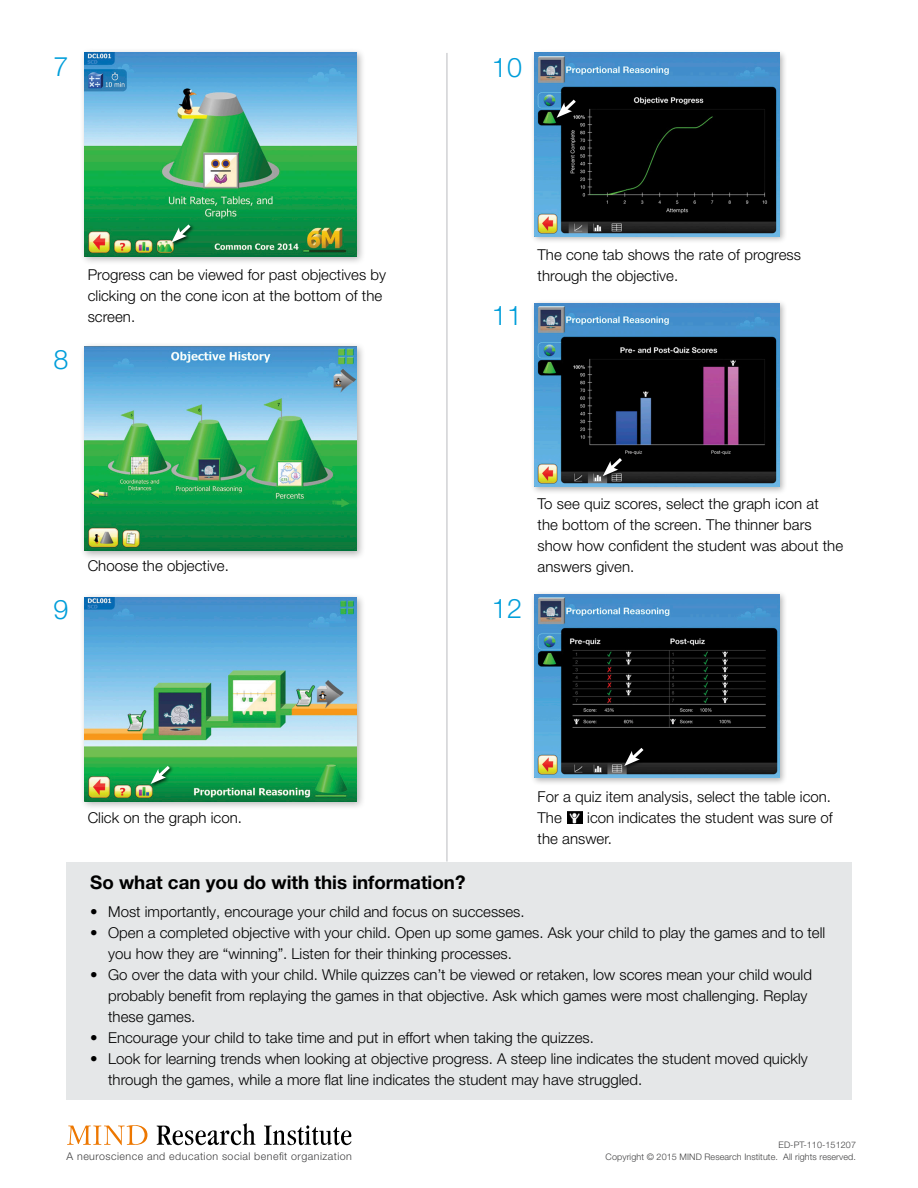
<style>
.page{position:relative;width:918px;height:1188px;background:#fff}
.page>*{position:absolute;margin:0;border:0;box-sizing:border-box;transform-origin:0 0}
.Screenshot_Label{font:300 27px "Helvetica Neue LT Pro";color:#009eda}
.t1{font:700 18.75px "Helvetica Neue LT Pro";color:#000}
.HN_Light_10_14{font:300 15px/21px "Helvetica Neue LT Pro";color:#000}
.t2{font:300 10.65px "Helvetica Neue LT Pro";letter-spacing:.045em;color:#404041}
.t3{font:300 9px "Helvetica Neue LT Pro";letter-spacing:.01em;color:#404041}
</style>
<div class="page">
<div style="left:80px;top:48px;width:286px;height:218px;background:#000;opacity:.3"></div>
<img style="left:85px;top:53px;width:272px;height:203px">
<div style="left:530px;top:49px;width:257px;height:196px;background:#000;opacity:.3"></div>
<img style="left:535px;top:53px;width:244px;height:183px">
<div style="left:530px;top:299px;width:257px;height:196px;background:#000;opacity:.3"></div>
<img style="left:535px;top:303px;width:244px;height:184px">
<div style="left:530px;top:590px;width:257px;height:196px;background:#000;opacity:.3"></div>
<img style="left:535px;top:594px;width:244px;height:184px">
<img style="left:567px;top:812px;width:15px;height:12px">
<div style="left:80px;top:593px;width:286px;height:218px;background:#000;opacity:.3"></div>
<img style="left:85px;top:597px;width:272px;height:204px">
<div style="left:66px;top:862px;width:786px;height:238px;background:#e5e7e8"></div>
<hr style="left:446px;top:53px;width:2px;height:809px;background:#d1d2d4">
<div style="left:556px;top:99px;width:24px;height:23px;background:#000"></div>
<svg style="left:557px;top:96px;width:22px;height:22px"></svg>
<div style="left:170px;top:223px;width:25px;height:24px;background:#000;opacity:.75"></div>
<svg style="left:171px;top:221px;width:23px;height:22px"></svg>
<div style="left:150px;top:765px;width:24px;height:23px;background:#000;opacity:.75"></div>
<svg style="left:151px;top:763px;width:22px;height:21px"></svg>
<div style="left:602px;top:457px;width:24px;height:23px;background:#000;opacity:.75"></div>
<svg style="left:603px;top:455px;width:22px;height:21px"></svg>
<div style="left:623px;top:747px;width:24px;height:23px;background:#000;opacity:.75"></div>
<svg style="left:624px;top:745px;width:23px;height:21px"></svg>
<div style="left:80px;top:342px;width:286px;height:218px;background:#000;opacity:.3"></div>
<img style="left:85px;top:347px;width:272px;height:204px">
<svg style="left:157px;top:1123px;width:99px;height:22px"></svg>
<svg style="left:67px;top:1125px;width:80px;height:20px"></svg>
<svg style="left:264px;top:1125px;width:87px;height:20px"></svg>
<p class="Screenshot_Label" style="left:53px;top:50px;width:17px">7</p>
<p class="Screenshot_Label" style="left:492px;top:51px;width:32px">10</p>
<p class="Screenshot_Label" style="left:53px;top:343px;width:17px">8</p>
<p class="HN_Light_10_14" style="left:88px;top:263px;width:300px">Progress can be viewed for past objectives by clicking on the cone icon at the bottom of the screen.</p>
<p class="Screenshot_Label" style="left:53px;top:593px;width:17px">9</p>
<p class="HN_Light_10_14" style="left:88px;top:555px;width:143px">Choose the objective.</p>
<p class="Screenshot_Label" style="left:492px;top:299px;width:32px">11</p>
<p class="HN_Light_10_14" style="left:538px;top:244px;width:265px">The cone tab shows the rate of progress through the objective.</p>
<p class="Screenshot_Label" style="left:492px;top:592px;width:32px">12</p>
<p class="HN_Light_10_14" style="left:538px;top:493px;width:307px">To see quiz scores, select the graph icon at<br>the bottom of the screen. The thinner bars show how confident the student was about the answers given.</p>
<p class="HN_Light_10_14" style="left:88px;top:806px;width:156px">Click on the graph icon.</p>
<p class="t1" style="left:90px;top:871px;width:377px">So what can you do with this information?</p>
<p class="HN_Light_10_14" style="left:538px;top:785px;width:295px">For a quiz item analysis, select the table icon.<br>The</p>
<p class="HN_Light_10_14" style="left:538px;top:806px;width:297px;text-indent:50px">icon indicates the student was sure of the answer.</p>
<p class="HN_Light_10_14" style="left:90px;top:901px;width:436px">• Most importantly, encourage your child and focus on successes.</p>
<p class="HN_Light_10_14" style="left:108px;top:922px;width:719px;text-indent:-18px">• Open a completed objective with your child. Open up some games. Ask your child to play the games and to tell you how they are “winning”. Listen for their thinking processes.</p>
<p class="HN_Light_10_14" style="left:108px;top:964px;width:705px;text-indent:-18px">• Go over the data with your child. While quizzes can’t be viewed or retaken, low scores mean your child would probably benefit from replaying the games in that objective. Ask which games were most challenging. Replay these games.</p>
<p class="HN_Light_10_14" style="left:90px;top:1027px;width:505px">• Encourage your child to take time and put in effort when taking the quizzes.</p>
<p class="HN_Light_10_14" style="left:108px;top:1048px;width:701px;text-indent:-18px">• Look for learning trends when looking at objective progress. A steep line indicates the student moved quickly through the games, while a more flat line indicates the student may have struggled.</p>
<p class="t3" style="left:779px;top:1140px;width:79px">ED-PT-110-151207</p>
<p class="t2" style="left:67px;top:1149px;width:287px">A neuroscience and education social benefit organization</p>
<p class="t3" style="left:606px;top:1152px;width:252px">Copyright © 2015 MIND Research Institute. All rights reserved.</p>
</div>
